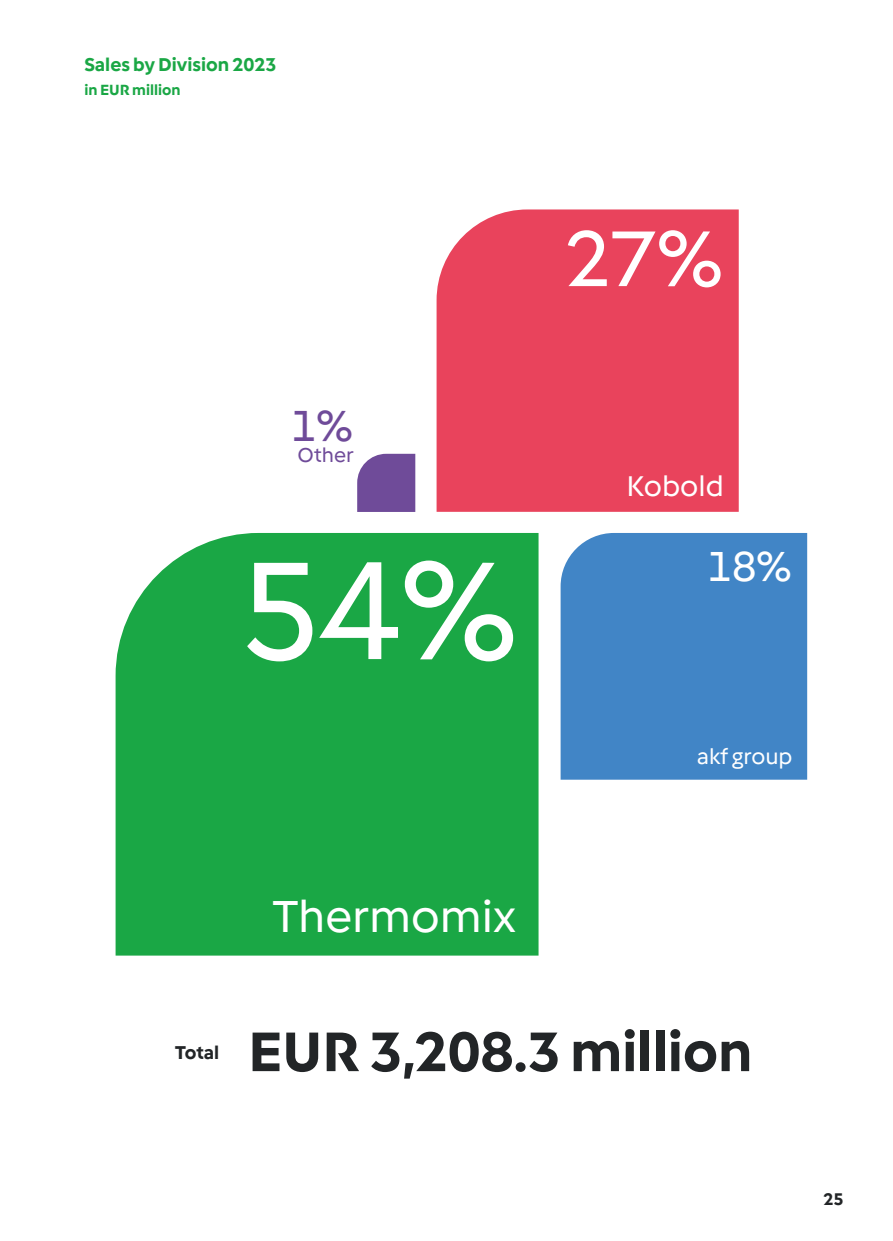
<style>
.page{position:relative;width:893px;height:1241px;background:#fff}
.page>*{position:absolute;margin:0;border:0;box-sizing:border-box;transform-origin:0 0}
.t1{font:145.08px "Vorwerk BETA Latin";color:#fff}
.t2{font:82.25px "Vorwerk BETA Latin";color:#fff}
.t3{font:700 57.75px "Vorwerk BETA Latin";color:#222527}
.t4{font:46.73px "Vorwerk BETA Latin";color:#fff}
.t5{font:45.32px "Vorwerk BETA Latin";color:#6f4b99}
.t6{font:43.75px "Vorwerk BETA Latin";color:#fff}
.t7{font:29.75px "Vorwerk BETA Latin";color:#fff}
.t8{font:22.75px "Vorwerk BETA Latin";color:#fff}
.t9{font:21px "Vorwerk BETA Latin";color:#6f4b99}
.t10{font:700 19.25px "Vorwerk BETA Latin";color:#1aa745}
.t11{font:700 19.25px "Vorwerk BETA Latin";letter-spacing:-.005em;color:#222527}
.t12{font:700 17.5px "Vorwerk BETA Latin";color:#222527}
.t13{font:700 15.4px "Vorwerk BETA Latin";color:#1aa745}
</style>
<div class="page">
<div style="left:437px;top:209px;width:302px;height:302px;background:#e9435c"></div>
<svg style="left:357px;top:453px;width:58px;height:59px"></svg>
<div style="left:116px;top:533px;width:422px;height:422px;background:#1aa745"></div>
<div style="left:561px;top:533px;width:246px;height:246px;background:#4185c6"></div>
<p class="t10" style="left:84px;top:51px;width:194px">Sales by Division 2023</p>
<p class="t13" style="left:84px;top:80px;width:98px">in EUR million</p>
<h3 class="t5" style="left:291px;top:396px;width:63px">1%</h3>
<p class="t9" style="left:298px;top:441px;width:58px">Other</p>
<h1 class="t1" style="left:239px;top:514px;width:279px">54%</h1>
<h2 class="t2" style="left:565px;top:204px;width:159px">27%</h2>
<h3 class="t7" style="left:627px;top:466px;width:99px">Kobold</h3>
<h3 class="t6" style="left:708px;top:537px;width:85px">18%</h3>
<p class="t8" style="left:697px;top:741px;width:97px">akf group</p>
<h3 class="t4" style="left:272px;top:884px;width:245px">Thermomix</h3>
<p class="t11" style="left:175px;top:1039px;width:45px">Total</p>
<h3 class="t3" style="left:248px;top:1012px;width:506px">EUR 3,208.3 million</h3>
<p class="t12" style="left:823px;top:1187px;width:21px">25</p>
</div>
